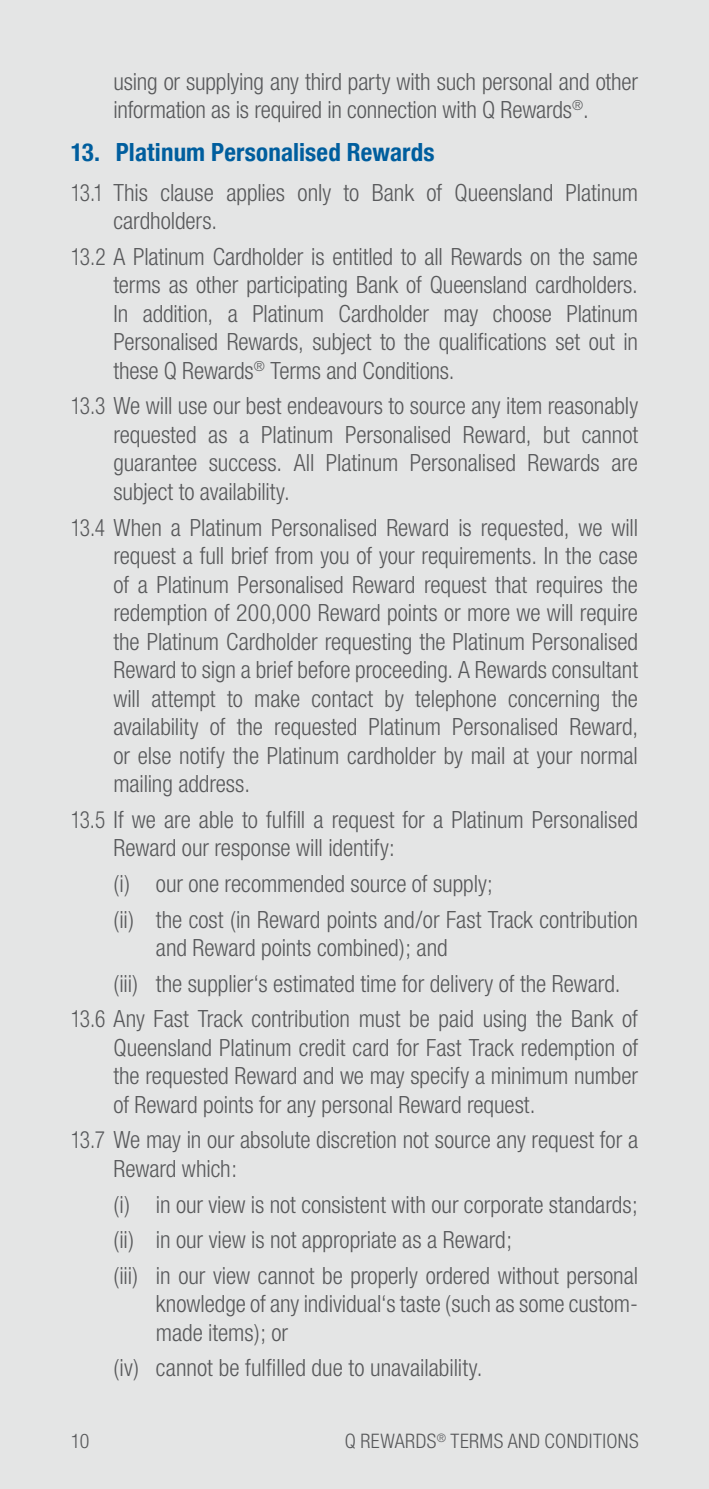
<style>
.page{position:relative;width:709px;height:1489px;background:#fff}
.page>*{position:absolute;margin:0;border:0;box-sizing:border-box;transform-origin:0 0}
.t1{font:700 condensed 25px "Helvetica Neue";letter-spacing:.005em;color:#005e9e}
.t2{font:300 condensed 23.75px/28.5px "Helvetica Neue";letter-spacing:-.005em;color:#58595b;text-align:justify;scale:.9 1}
.t3{font:300 condensed 23.75px/28.5px "Helvetica Neue";letter-spacing:-.005em;color:#58595b}
.t4{font:300 condensed 23.75px/28.5px "Helvetica Neue";letter-spacing:-.005em;color:#58595b;scale:.89 1}
.t5{font:300 condensed 20px "Helvetica Neue LT Com";letter-spacing:.02em;color:#58595b}
</style>
<div class="page">
<div style="left:0;top:0;width:709px;height:1488px;background:#e4e5e5"></div>
<p class="t3" style="left:113px;top:67px;width:526px">using or supplying any third party with such personal and other information as is required in connection with Q Rewards<sup>®</sup>.</p>
<p class="t1" style="left:71px;top:132px;width:365px">13. Platinum Personalised Rewards</p>
<p class="t2" style="left:113px;top:178px;width:584px;text-indent:-43px">13.1 This clause applies only to Bank of Queensland Platinum cardholders.</p>
<p class="t2" style="left:113px;top:242px;width:584px;text-indent:-43px">13.2 A Platinum Cardholder is entitled to all Rewards on the same terms as other participating Bank of Queensland cardholders.<br>In addition, a Platinum Cardholder may choose Platinum Personalised Rewards, subject to the qualifications set out in these Q Rewards<sup>®</sup> Terms and Conditions.</p>
<p class="t2" style="left:113px;top:391px;width:584px;text-indent:-43px">13.3 We will use our best endeavours to source any item reasonably requested as a Platinum Personalised Reward, but cannot guarantee success. All Platinum Personalised Rewards are subject to availability.</p>
<p class="t2" style="left:113px;top:512px;width:584px;text-indent:-43px">13.4 When a Platinum Personalised Reward is requested, we will request a full brief from you of your requirements. In the case of a Platinum Personalised Reward request that requires the redemption of 200,000 Reward points or more we will require the Platinum Cardholder requesting the Platinum Personalised Reward to sign a brief before proceeding. A Rewards consultant will attempt to make contact by telephone concerning the availability of the requested Platinum Personalised Reward, or else notify the Platinum cardholder by mail at your normal mailing address.</p>
<p class="t4" style="left:113px;top:805px;width:591px;text-indent:-43px">13.5 If we are able to fulfill a request for a Platinum Personalised<br>Reward our response will identify:</p>
<p class="t3" style="left:113px;top:865px;width:526px;line-height:35.5px">(i) our one recommended source of supply;<br>(ii) the cost (in Reward points and/or Fast Track contribution</p>
<p class="t3" style="left:156px;top:933px;width:293px">and Reward points combined); and</p>
<p class="t3" style="left:113px;top:968px;width:508px">(iii) the supplier‘s estimated time for delivery of the Reward.</p>
<p class="t2" style="left:71px;top:1004px;width:631px">13.6 Any Fast Track contribution must be paid using the Bank of</p>
<p class="t3" style="left:113px;top:1032px;width:526px;text-align:justify">Queensland Platinum credit card for Fast Track redemption of the requested Reward and we may specify a minimum number of Reward points for any personal Reward request.</p>
<p class="t2" style="left:113px;top:1125px;width:584px;text-indent:-43px">13.7 We may in our absolute discretion not source any request for a<br>Reward which:</p>
<p class="t3" style="left:113px;top:1186px;width:526px;line-height:35.5px">(i) in our view is not consistent with our corporate standards; (ii) in our view is not appropriate as a Reward;<br>(iii) in our view cannot be properly ordered without personal</p>
<p class="t3" style="left:156px;top:1289px;width:483px">knowledge of any individual‘s taste (such as some custom&shy;made items); or</p>
<p class="t3" style="left:113px;top:1353px;width:370px">(iv) cannot be fulfilled due to unavailability.</p>
<p class="t5" style="left:71px;top:1429px;width:20px">10</p>
<p class="t5" style="left:345px;top:1429px;width:295px">Q REWARDS<sup>®</sup> TERMS AND CONDITIONS</p>
</div>
